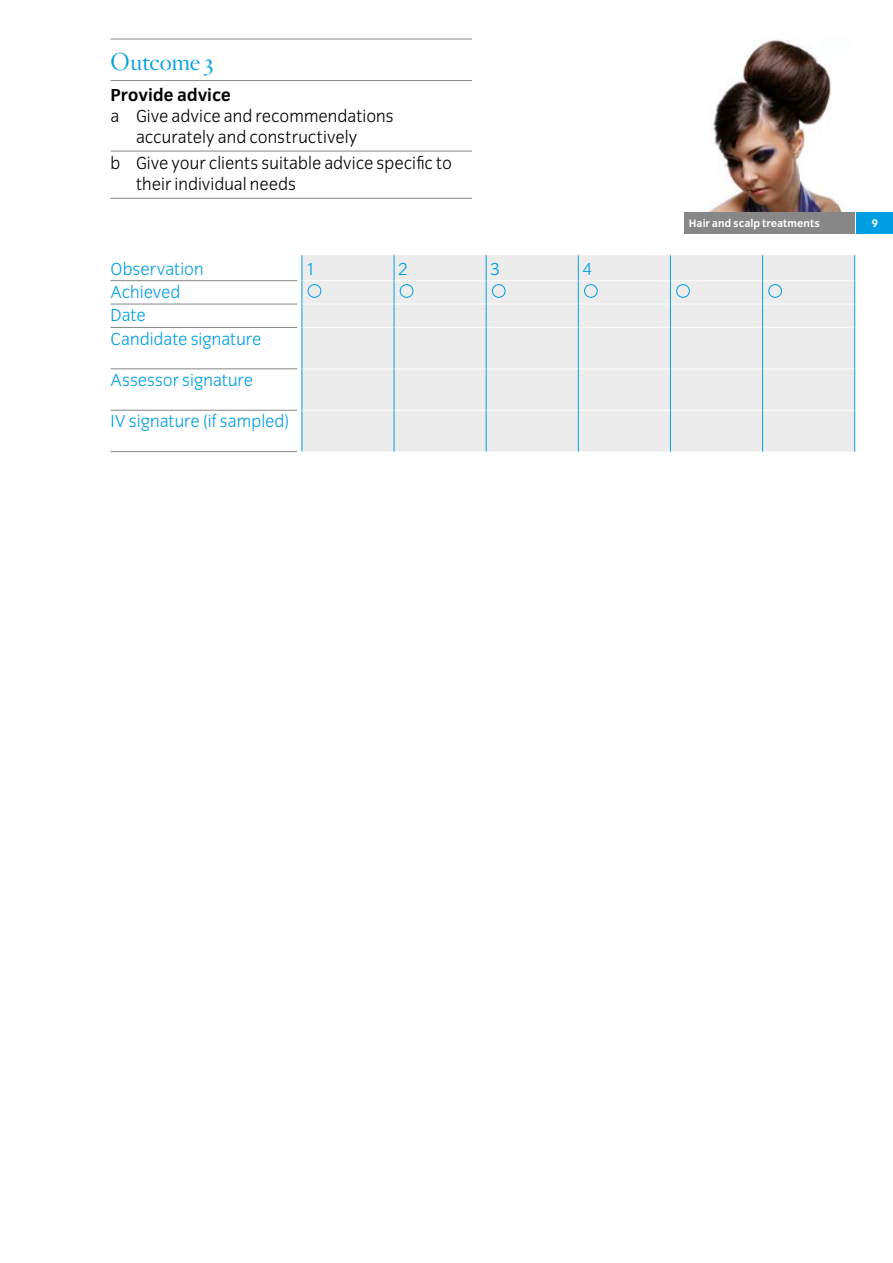
<style>
.page{position:relative;width:893px;height:1263px;background:#fff}
.page>*{position:absolute;margin:0;border:0;box-sizing:border-box;transform-origin:0 0}
.t1{font:24px "Hoefler Titling HTF Lt Roman";letter-spacing:-.01em;color:#009fe3}
.t2{font:300 18px/21px "Congress Sans";color:#000}
.t3{font:300 18px/23.4px "Congress Sans";color:#009fe3}
.t4{font:700 18px "Congress Sans";letter-spacing:-.01em;color:#000}
.t5{font:700 11.25px "Congress Sans";color:#fff}
</style>
<div class="page">
<img style="left:685px;top:39px;width:167px;height:174px">
<div style="left:857px;top:213px;width:36px;height:21px;background:#009fe3"></div>
<div style="left:685px;top:213px;width:170px;height:21px;background:#878787"></div>
<hr style="left:111px;top:80px;width:361px;height:1px;background:#878787">
<hr style="left:111px;top:151px;width:361px;height:1px;background:#878787">
<hr style="left:111px;top:198px;width:361px;height:1px;background:#878787">
<hr style="left:111px;top:39px;width:361px;height:1px;background:#878787">
<div style="left:303px;top:255px;width:551px;height:197px;background:#ececec"></div>
<hr style="left:111px;top:451px;width:186px;height:1px;background:#878787">
<hr style="left:111px;top:280px;width:186px;height:1px;background:#878787">
<hr style="left:302px;top:280px;width:92px;height:1px;background:#fff">
<hr style="left:394px;top:280px;width:92px;height:1px;background:#fff">
<hr style="left:487px;top:280px;width:91px;height:1px;background:#fff">
<hr style="left:579px;top:280px;width:91px;height:1px;background:#fff">
<hr style="left:671px;top:280px;width:91px;height:1px;background:#fff">
<hr style="left:763px;top:280px;width:91px;height:1px;background:#fff">
<hr style="left:111px;top:304px;width:186px;height:1px;background:#878787">
<svg style="left:302px;top:255px;width:1px;height:72px"></svg>
<hr style="left:302px;top:304px;width:92px;height:1px;background:#fff">
<svg style="left:394px;top:255px;width:1px;height:72px"></svg>
<hr style="left:394px;top:304px;width:92px;height:1px;background:#fff">
<svg style="left:486px;top:255px;width:1px;height:72px"></svg>
<hr style="left:487px;top:304px;width:91px;height:1px;background:#fff">
<svg style="left:578px;top:255px;width:1px;height:72px"></svg>
<hr style="left:579px;top:304px;width:91px;height:1px;background:#fff">
<svg style="left:670px;top:255px;width:1px;height:72px"></svg>
<hr style="left:671px;top:304px;width:91px;height:1px;background:#fff">
<svg style="left:762px;top:255px;width:1px;height:72px"></svg>
<svg style="left:854px;top:255px;width:1px;height:72px"></svg>
<hr style="left:763px;top:304px;width:91px;height:1px;background:#fff">
<hr style="left:111px;top:327px;width:186px;height:1px;background:#878787">
<hr style="left:302px;top:327px;width:1px;height:42px;background:#009fe3">
<hr style="left:302px;top:327px;width:92px;height:1px;background:#fff">
<hr style="left:394px;top:327px;width:1px;height:42px;background:#009fe3">
<hr style="left:394px;top:327px;width:92px;height:1px;background:#fff">
<hr style="left:486px;top:327px;width:1px;height:42px;background:#009fe3">
<hr style="left:487px;top:327px;width:91px;height:1px;background:#fff">
<hr style="left:578px;top:327px;width:1px;height:42px;background:#009fe3">
<hr style="left:579px;top:327px;width:91px;height:1px;background:#fff">
<hr style="left:670px;top:327px;width:1px;height:42px;background:#009fe3">
<hr style="left:671px;top:327px;width:91px;height:1px;background:#fff">
<hr style="left:762px;top:327px;width:1px;height:42px;background:#009fe3">
<hr style="left:854px;top:327px;width:1px;height:42px;background:#009fe3">
<hr style="left:763px;top:327px;width:91px;height:1px;background:#fff">
<hr style="left:111px;top:368px;width:186px;height:1px;background:#878787">
<hr style="left:302px;top:369px;width:1px;height:41px;background:#009fe3">
<hr style="left:302px;top:368px;width:92px;height:1px;background:#fff">
<hr style="left:394px;top:369px;width:1px;height:41px;background:#009fe3">
<hr style="left:394px;top:368px;width:92px;height:1px;background:#fff">
<hr style="left:486px;top:369px;width:1px;height:41px;background:#009fe3">
<hr style="left:487px;top:368px;width:91px;height:1px;background:#fff">
<hr style="left:578px;top:369px;width:1px;height:41px;background:#009fe3">
<hr style="left:579px;top:368px;width:91px;height:1px;background:#fff">
<hr style="left:670px;top:369px;width:1px;height:41px;background:#009fe3">
<hr style="left:671px;top:368px;width:91px;height:1px;background:#fff">
<hr style="left:762px;top:369px;width:1px;height:41px;background:#009fe3">
<hr style="left:854px;top:369px;width:1px;height:41px;background:#009fe3">
<hr style="left:763px;top:368px;width:91px;height:1px;background:#fff">
<hr style="left:111px;top:410px;width:186px;height:1px;background:#878787">
<hr style="left:302px;top:410px;width:1px;height:42px;background:#009fe3">
<hr style="left:302px;top:410px;width:92px;height:1px;background:#fff">
<hr style="left:394px;top:410px;width:1px;height:42px;background:#009fe3">
<hr style="left:394px;top:410px;width:92px;height:1px;background:#fff">
<hr style="left:486px;top:410px;width:1px;height:42px;background:#009fe3">
<hr style="left:487px;top:410px;width:91px;height:1px;background:#fff">
<hr style="left:578px;top:410px;width:1px;height:42px;background:#009fe3">
<hr style="left:579px;top:410px;width:91px;height:1px;background:#fff">
<hr style="left:670px;top:410px;width:1px;height:42px;background:#009fe3">
<hr style="left:671px;top:410px;width:91px;height:1px;background:#fff">
<hr style="left:762px;top:410px;width:1px;height:42px;background:#009fe3">
<hr style="left:854px;top:410px;width:1px;height:42px;background:#009fe3">
<hr style="left:763px;top:410px;width:91px;height:1px;background:#fff">
<div style="left:308px;top:284px;width:13px;height:14px;border:1px solid #009fe3;border-radius:50%"></div>
<div style="left:400px;top:284px;width:13px;height:14px;border:1px solid #009fe3;border-radius:50%"></div>
<div style="left:492px;top:284px;width:13px;height:14px;border:1px solid #009fe3;border-radius:50%"></div>
<div style="left:584px;top:284px;width:14px;height:14px;border:1px solid #009fe3;border-radius:50%"></div>
<div style="left:676px;top:284px;width:14px;height:14px;border:1px solid #009fe3;border-radius:50%"></div>
<div style="left:768px;top:284px;width:14px;height:14px;border:1px solid #009fe3;border-radius:50%"></div>
<h1 class="t1" style="left:111px;top:46px;width:105px">Outcome 3</h1>
<p class="t4" style="left:111px;top:85px;width:122px">Provide advice</p>
<p class="t2" style="left:136px;top:106px;width:259px;text-indent:-26px">a Give advice and recommendations accurately and constructively</p>
<p class="t2" style="left:136px;top:153px;width:317px;text-indent:-26px">b Give your clients suitable advice specific to their individual needs</p>
<p class="t3" style="left:111px;top:258px;width:95px">Observation</p>
<p class="t3" style="left:306px;top:258px;width:11px">1</p>
<p class="t3" style="left:398px;top:258px;width:11px">2</p>
<p class="t3" style="left:490px;top:258px;width:11px">3</p>
<p class="t3" style="left:583px;top:258px;width:11px">4</p>
<p class="t3" style="left:111px;top:280px;width:152px">Achieved<br>Date<br>Candidate signature</p>
<p class="t3" style="left:111px;top:368px;width:144px">Assessor signature</p>
<p class="t3" style="left:111px;top:410px;width:180px">IV signature (if sampled)</p>
<p class="t5" style="left:689px;top:217px;width:132px">Hair and scalp treatments</p>
<p class="t5" style="left:872px;top:217px;width:8px">9</p>
</div>
